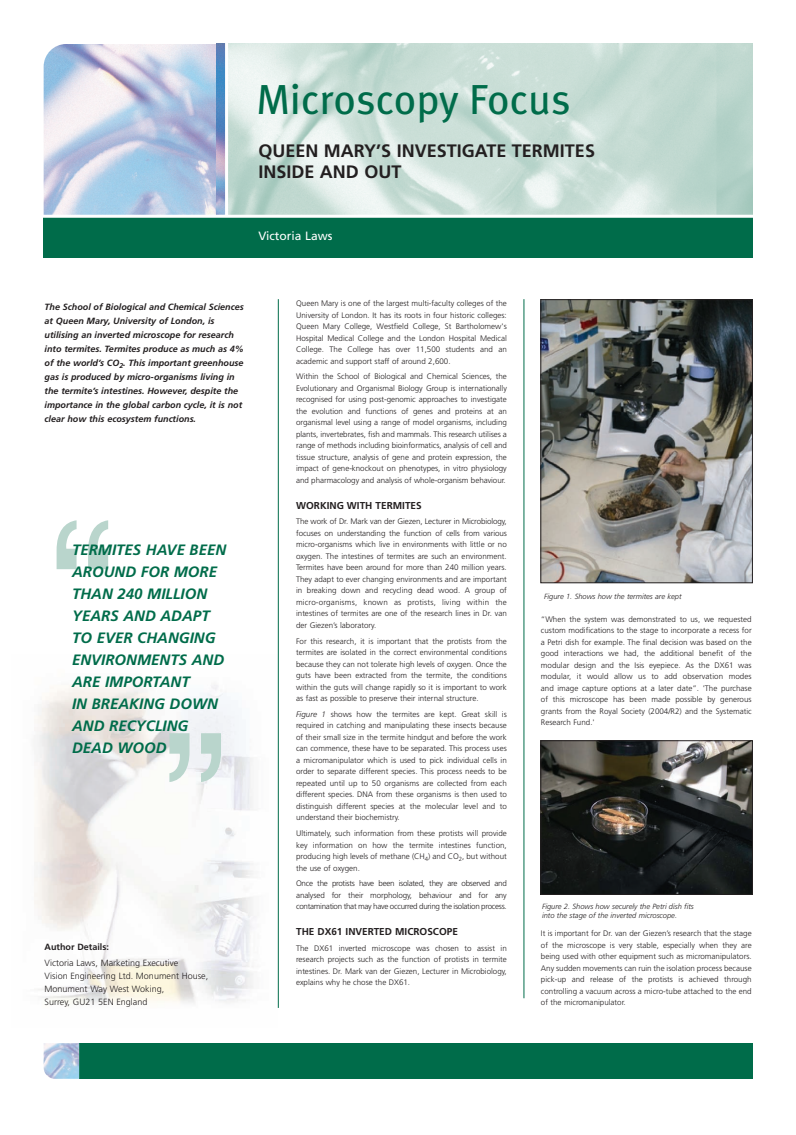
<style>
.page{position:relative;width:796px;height:1135px;background:#fff}
.page>*{position:absolute;margin:0;border:0;box-sizing:border-box;transform-origin:0 0}
.t1{font:192px "Helvetica";color:#b9d5cc}
.t2{font:42px "Meta";letter-spacing:-.005em;color:#006c4a}
.t3{font:700 18px/21.6px "Frutiger";color:#231f20}
.t4{font:italic 700 15px/22px "Frutiger";color:#006c4a}
.t5{font:12px "Frutiger";color:#fff}
.t6{font:700 10px "Frutiger";color:#231f20}
.t7{font:italic 700 9px/14px "Frutiger";color:#231f20}
.t8{font:300 9px/13px "Frutiger";color:#231f20}
.t9{font:700 9px "Frutiger";color:#231f20}
.t10{font:300 8px/11.5px "Frutiger";color:#231f20;text-align:justify}
.t11{font:italic 300 7.5px/9px "Frutiger";color:#231f20}
.s1{font-style:italic}
</style>
<div class="page">
<img style="left:44px;top:44px;width:173px;height:171px">
<div style="left:44px;top:217px;width:708px;height:41px;background:#006c4a"></div>
<div style="left:80px;top:1043px;width:672px;height:36px;background:#006c4a"></div>
<img style="left:34px;top:654px;width:244px;height:354px">
<img style="left:228px;top:44px;width:524px;height:171px">
<hr style="left:278px;top:299px;width:1px;height:709px;background:#006c4a">
<hr style="left:523px;top:299px;width:1px;height:699px;background:#006c4a">
<svg style="left:217px;top:44px;width:8px;height:171px"></svg>
<img style="left:542px;top:301px;width:208px;height:280px">
<div style="left:540px;top:299px;width:212px;height:284px;border:1px solid #231f20"></div>
<img style="left:542px;top:742px;width:208px;height:151px">
<div style="left:540px;top:740px;width:212px;height:155px;border:1px solid #231f20"></div>
<hr style="left:39px;top:215px;width:717px;height:3px;background:#fff">
<img style="left:44px;top:1043px;width:35px;height:36px">
<h2 class="t2" style="left:256px;top:83px;width:316px">Microscopy Focus</h2>
<h3 class="t3" style="left:258px;top:141px;width:338px">QUEEN MARY’S INVESTIGATE TERMITES<br>INSIDE AND OUT</h3>
<h3 class="t5" style="left:258px;top:231px;width:76px">Victoria Laws</h3>
<p class="t7" style="left:45px;top:300px;width:201px">The School of Biological and Chemical Sciences at Queen Mary, University of London, is utilising an inverted microscope for research into termites. Termites produce as much as 4% of the world’s CO<sub>2</sub>. This important greenhouse gas is produced by micro-organisms living in the termite’s intestines. However, despite the importance in the global carbon cycle, it is not clear how this ecosystem functions.</p>
<h1 class="t1" style="left:49px;top:521px;width:65px">“</h1>
<h3 class="t4" style="left:72px;top:540px;width:156px">TERMITES HAVE BEEN<br>AROUND FOR MORE<br>THAN 240 MILLION<br>YEARS AND ADAPT<br>TO EVER CHANGING<br>ENVIRONMENTS AND<br>ARE IMPORTANT<br>IN BREAKING DOWN<br>AND RECYCLING<br>DEAD WOOD</h3>
<h1 class="t1" style="left:228px;top:781px;width:65px;rotate:-180deg">“</h1>
<p class="t9" style="left:45px;top:944px;width:66px">Author Details:</p>
<p class="t8" style="left:45px;top:957px;width:165px">Victoria Laws, Marketing Executive<br>Vision Engineering Ltd. Monument House,<br>Monument Way West Woking,<br>Surrey, GU21 5EN England</p>
<p class="t10" style="left:296px;top:298px;width:212px">Queen Mary is one of the largest multi-faculty colleges of the University of London. It has its roots in four historic colleges:<br>Queen Mary College, Westfield College, St Bartholomew's Hospital Medical College and the London Hospital Medical College. The College has over 11,500 students and an academic and support staff of around 2,600.</p>
<p class="t10" style="left:296px;top:371px;width:212px">Within the School of Biological and Chemical Sciences, the Evolutionary and Organismal Biology Group is internationally recognised for using post-genomic approaches to investigate the evolution and functions of genes and proteins at an organismal level using a range of model organisms, including plants, invertebrates, fish and mammals. This research utilises a range of methods including bioinformatics, analysis of cell and tissue structure, analysis of gene and protein expression, the impact of gene-knockout on phenotypes, in vitro physiology and pharmacology and analysis of whole-organism behaviour.</p>
<p class="t6" style="left:296px;top:501px;width:127px">WORKING WITH TERMITES</p>
<p class="t10" style="left:296px;top:516px;width:212px">The work of Dr. Mark van der Giezen, Lecturer in Microbiology, focuses on understanding the function of cells from various micro-organisms which live in environments with little or no oxygen. The intestines of termites are such an environment.<br>Termites have been around for more than 240 million years.<br>They adapt to ever changing environments and are important in breaking down and recycling dead wood. A group of micro-organisms, known as protists, living within the intestines of termites are one of the research lines in Dr. van der Giezen’s laboratory.</p>
<p class="t10" style="left:296px;top:636px;width:212px">For this research, it is important that the protists from the termites are isolated in the correct environmental conditions because they can not tolerate high levels of oxygen. Once the guts have been extracted from the termite, the conditions within the guts will change rapidly so it is important to work as fast as possible to preserve their internal structure.</p>
<p class="t10" style="left:296px;top:709px;width:212px"><span class="s1">Figure 1</span> shows how the termites are kept. Great skill is required in catching and manipulating these insects because of their small size in the termite hindgut and before the work can commence, these have to be separated. This process uses a micromanipulator which is used to pick individual cells in order to separate different species. This process needs to be repeated until up to 50 organisms are collected from each different species. DNA from these organisms is then used to distinguish different species at the molecular level and to understand their biochemistry.</p>
<p class="t10" style="left:296px;top:828px;width:212px">Ultimately, such information from these protists will provide key information on how the termite intestines function, producing high levels of methane (CH<sub>4</sub>) and CO<sub>2</sub>, but without the use of oxygen.</p>
<p class="t10" style="left:296px;top:878px;width:212px">Once the protists have been isolated, they are observed and analysed for their morphology, behaviour and for any contamination that may have occurred during the isolation process.</p>
<p class="t6" style="left:296px;top:927px;width:163px">THE DX61 INVERTED MICROSCOPE</p>
<p class="t10" style="left:296px;top:943px;width:212px">The DX61 inverted microscope was chosen to assist in research projects such as the function of protists in termite intestines. Dr. Mark van der Giezen, Lecturer in Microbiology, explains why he chose the DX61.</p>
<p class="t11" style="left:544px;top:593px;width:139px">Figure 1. Shows how the termites are kept</p>
<p class="t10" style="left:541px;top:614px;width:212px">“When the system was demonstrated to us, we requested custom modifications to the stage to incorporate a recess for a Petri dish for example. The final decision was based on the good interactions we had, the additional benefit of the modular design and the Isis eyepiece. As the DX61 was modular, it would allow us to add observation modes and image capture options at a later date”. 'The purchase of this microscope has been made possible by generous grants from the Royal Society (2004/R2) and the Systematic Research Fund.'</p>
<p class="t11" style="left:542px;top:902px;width:153px">Figure 2. Shows how securely the Petri dish fits into the stage of the inverted microscope.</p>
<p class="t10" style="left:541px;top:928px;width:212px">It is important for Dr. van der Giezen’s research that the stage of the microscope is very stable, especially when they are being used with other equipment such as micromanipulators.<br>Any sudden movements can ruin the isolation process because pick-up and release of the protists is achieved through controlling a vacuum across a micro-tube attached to the end of the micromanipulator.</p>
</div>
